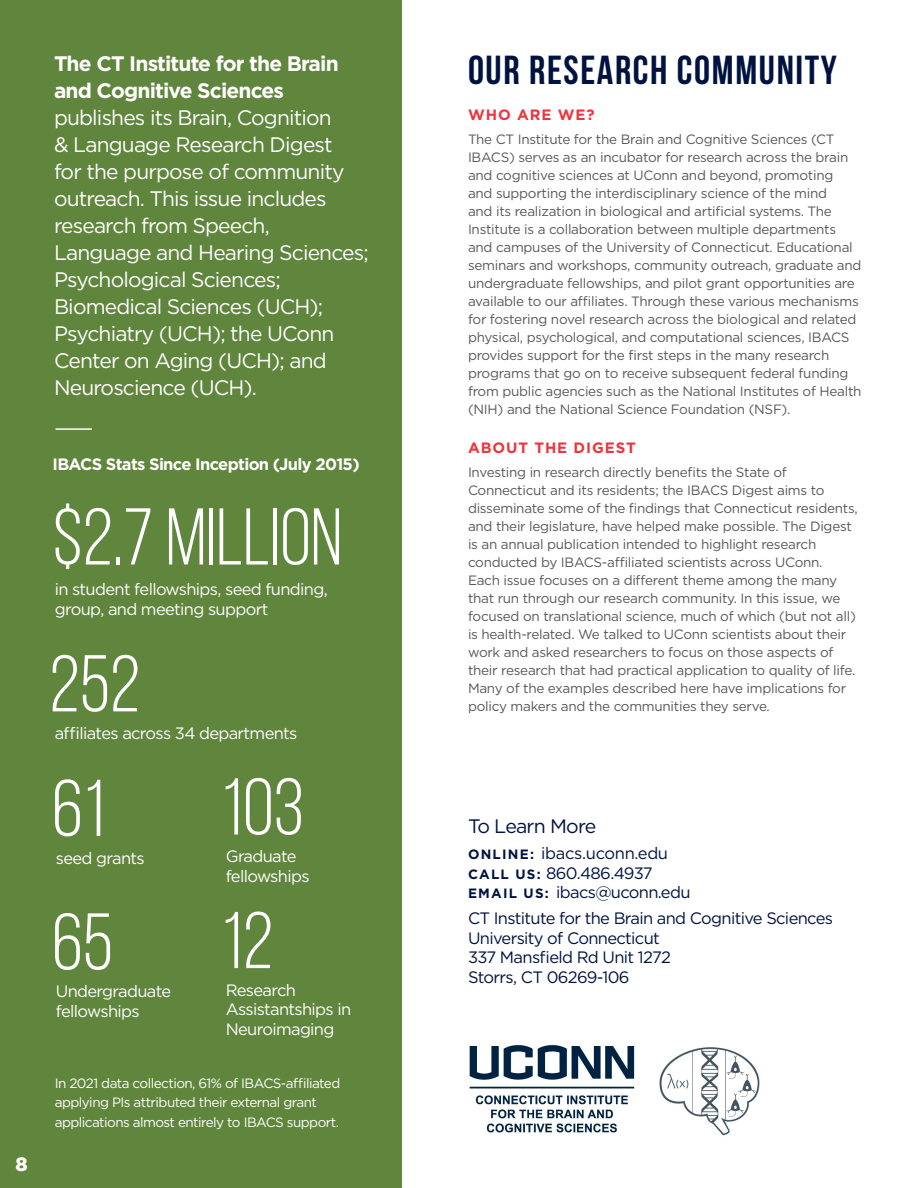
<style>
.page{position:relative;width:918px;height:1188px;background:#fff}
.page>*{position:absolute;margin:0;border:0;box-sizing:border-box;transform-origin:0 0}
.t1{font:80.25px "Bebas Neue";color:#fff}
.t2{font:700 40.5px "Bebas Neue";letter-spacing:.04em;color:#001340}
.t3{font:21px/27px "Gotham";letter-spacing:-.04em;color:#fff}
.t4{font:19.5px "Gotham";letter-spacing:-.04em;color:#001340}
.t5{font:900 19.35px "Gotham";color:#fff}
.t6{font:16.5px/19.5px "Gotham";letter-spacing:-.04em;color:#fff}
.t7{font:16.5px "Gotham";letter-spacing:-.04em;color:#001340}
.t8{font:700 16.5px "Gotham";letter-spacing:-.04em;color:#fff}
.t9{font:16.5px "Gotham";letter-spacing:-.02em;color:#001340}
.t10{font:700 15px "Gotham";letter-spacing:.06em;color:#ee343d}
.t11{font:13.5px/18px "Gotham";letter-spacing:-.02em;color:#57585a}
.t12{font:13.5px/19.5px "Gotham";letter-spacing:-.04em;color:#fff}
.s1{font-weight:700}
.s2{font-weight:700;font-size:13.5px}
</style>
<div class="page">
<div style="left:0;top:0;width:402px;height:1188px;background:#60853d"></div>
<img style="left:469px;top:1044px;width:291px;height:92px">
<hr style="left:56px;top:428px;width:36px;height:2px;background:#fff">
<p class="t5" style="left:15px;top:1151px;width:14px">8</p>
<p class="t3" style="left:54px;top:49px;width:316px"><span class="s1">The CT Institute for the Brain and Cognitive Sciences </span>publishes its Brain, Cognition<br>&amp; Language Research Digest<br>for the purpose of community outreach. This issue includes research from Speech,<br>Language and Hearing Sciences;<br>Psychological Sciences;<br>Biomedical Sciences (UCH);<br>Psychiatry (UCH); the UConn<br>Center on Aging (UCH); and<br>Neuroscience (UCH).</p>
<p class="t2" style="left:468px;top:48px;width:370px">OUR RESEARCH COMMUNITY</p>
<p class="t10" style="left:468px;top:104px;width:128px">WHO ARE WE?</p>
<p class="t11" style="left:468px;top:130px;width:395px">The CT Institute for the Brain and Cognitive Sciences (CT IBACS) serves as an incubator for research across the brain and cognitive sciences at UConn and beyond, promoting<br>and supporting the interdisciplinary science of the mind<br>and its realization in biological and artificial systems. The Institute is a collaboration between multiple departments and campuses of the University of Connecticut. Educational seminars and workshops, community outreach, graduate and undergraduate fellowships, and pilot grant opportunities are available to our affiliates. Through these various mechanisms for fostering novel research across the biological and related physical, psychological, and computational sciences, IBACS provides support for the first steps in the many research programs that go on to receive subsequent federal funding from public agencies such as the National Institutes of Health (NIH) and the National Science Foundation (NSF).</p>
<p class="t10" style="left:468px;top:437px;width:169px">ABOUT THE DIGEST</p>
<p class="t11" style="left:468px;top:463px;width:391px">Investing in research directly benefits the State of Connecticut and its residents; the IBACS Digest aims to disseminate some of the findings that Connecticut residents, and their legislature, have helped make possible. The Digest is an annual publication intended to highlight research conducted by IBACS-affiliated scientists across UConn.<br>Each issue focuses on a different theme among the many that run through our research community. In this issue, we focused on translational science, much of which (but not all) is health-related. We talked to UConn scientists about their work and asked researchers to focus on those aspects of their research that had practical application to quality of life.<br>Many of the examples described here have implications for policy makers and the communities they serve.</p>
<p class="t8" style="left:52px;top:453px;width:309px">IBACS Stats Since Inception (July 2015)</p>
<p class="t1" style="left:52px;top:494px;width:291px">$2.7 MILLION</p>
<p class="t6" style="left:55px;top:579px;width:275px">in student fellowships, seed funding, group, and meeting support</p>
<p class="t1" style="left:50px;top:641px;width:92px">252</p>
<p class="t6" style="left:55px;top:723px;width:244px">affiliates across 34 departments</p>
<p class="t1" style="left:52px;top:765px;width:55px">61</p>
<p class="t6" style="left:56px;top:848px;width:90px">seed grants</p>
<p class="t1" style="left:52px;top:899px;width:62px">65</p>
<p class="t6" style="left:56px;top:982px;width:117px">Undergraduate fellowships</p>
<p class="t1" style="left:220px;top:764px;width:85px">103</p>
<p class="t6" style="left:226px;top:846px;width:85px">Graduate fellowships</p>
<p class="t1" style="left:220px;top:898px;width:54px">12</p>
<p class="t6" style="left:226px;top:980px;width:127px">Research<br>Assistantships in<br>Neuroimaging</p>
<p class="t12" style="left:55px;top:1073px;width:287px">In 2021 data collection, 61% of IBACS-affiliated applying PIs attributed their external grant applications almost entirely to IBACS support.</p>
<p class="t4" style="left:468px;top:814px;width:130px">To Learn More</p>
<p class="t9" style="left:468px;top:843px;width:202px"><span class="s2">ONLINE:</span> ibacs.uconn.edu</p>
<p class="t7" style="left:468px;top:862px;width:186px"><span class="s2">CALL US:</span> 860.486.4937</p>
<p class="t7" style="left:468px;top:882px;width:224px"><span class="s2">EMAIL US:</span> ibacs@uconn.edu</p>
<p class="t7" style="left:468px;top:908px;width:367px">CT Institute for the Brain and Cognitive Sciences</p>
<p class="t7" style="left:468px;top:928px;width:193px">University of Connecticut</p>
<p class="t7" style="left:468px;top:947px;width:204px">337 Mansfield Rd Unit 1272</p>
<p class="t7" style="left:468px;top:967px;width:163px">Storrs, CT 06269-106</p>
</div>
